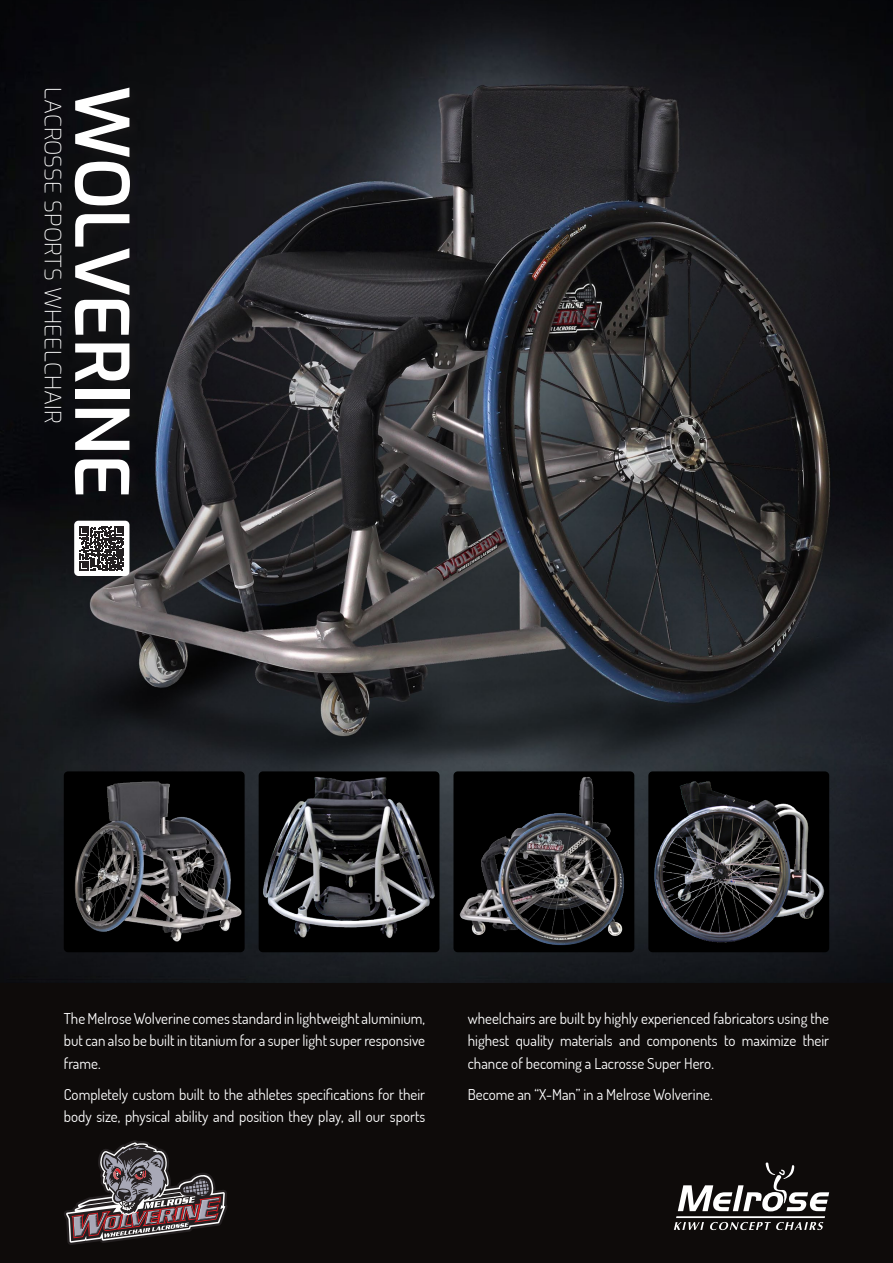
<style>
.page{position:relative;width:893px;height:1263px;background:#fff}
.page>*{position:absolute;margin:0;border:0;box-sizing:border-box;transform-origin:0 0}
.t1{font:600 73.5px "Exo";color:#fff}
.t2{font:200 22.5px "Exo";color:#fff}
.t3{font:200 15px/22.5px "Dosis";color:#fff;text-align:justify}
</style>
<div class="page">
<div style="left:0;top:982px;width:893px;height:281px;background:#0e0b0a"></div>
<svg style="left:674px;top:1222px;width:30px;height:8px"></svg>
<svg style="left:710px;top:1222px;width:113px;height:8px"></svg>
<hr style="left:676px;top:1216px;width:149px;height:2px;background:#fff">
<svg style="left:678px;top:1162px;width:151px;height:49px"></svg>
<img style="left:0;top:0;width:893px;height:982px">
<div style="left:453px;top:771px;width:181px;height:181px;background:#000;border-radius:4px"></div>
<img style="left:459px;top:777px;width:165px;height:169px">
<div style="left:259px;top:771px;width:180px;height:181px;background:#000;border-radius:4px"></div>
<img style="left:263px;top:777px;width:172px;height:161px">
<div style="left:648px;top:771px;width:181px;height:181px;background:#000;border-radius:4px"></div>
<img style="left:654px;top:781px;width:170px;height:162px">
<div style="left:64px;top:771px;width:181px;height:181px;background:#000;border-radius:4px"></div>
<img style="left:74px;top:780px;width:171px;height:164px">
<div style="left:70px;top:84px;width:73px;height:424px;background:#101013"></div>
<div style="left:74px;top:521px;width:55px;height:55px;background:#fff;border-radius:4px"></div>
<svg style="left:80px;top:526px;width:44px;height:45px"></svg>
<svg style="left:64px;top:1140px;width:163px;height:105px"></svg>
<h2 class="t2" style="left:69px;top:87px;width:338px;rotate:90deg">LACROSSE SPORTS WHEELCHAIR</h2>
<h1 class="t1" style="left:155px;top:86px;width:414px;rotate:90deg">WOLVERINE</h1>
<p class="t3" style="left:64px;top:1006px;width:363px">The Melrose Wolverine comes standard in lightweight aluminium, but can also be built in titanium for a super light super responsive frame.</p>
<p class="t3" style="left:64px;top:1082px;width:363px">Completely custom built to the athletes specifications for their body size, physical ability and position they play, all our sports</p>
<p class="t3" style="left:468px;top:1006px;width:363px">wheelchairs are built by highly experienced fabricators using the highest quality materials and components to maximize their chance of becoming a Lacrosse Super Hero.</p>
<p class="t3" style="left:468px;top:1082px;width:246px">Become an “X-Man” in a Melrose Wolverine.</p>
</div>
